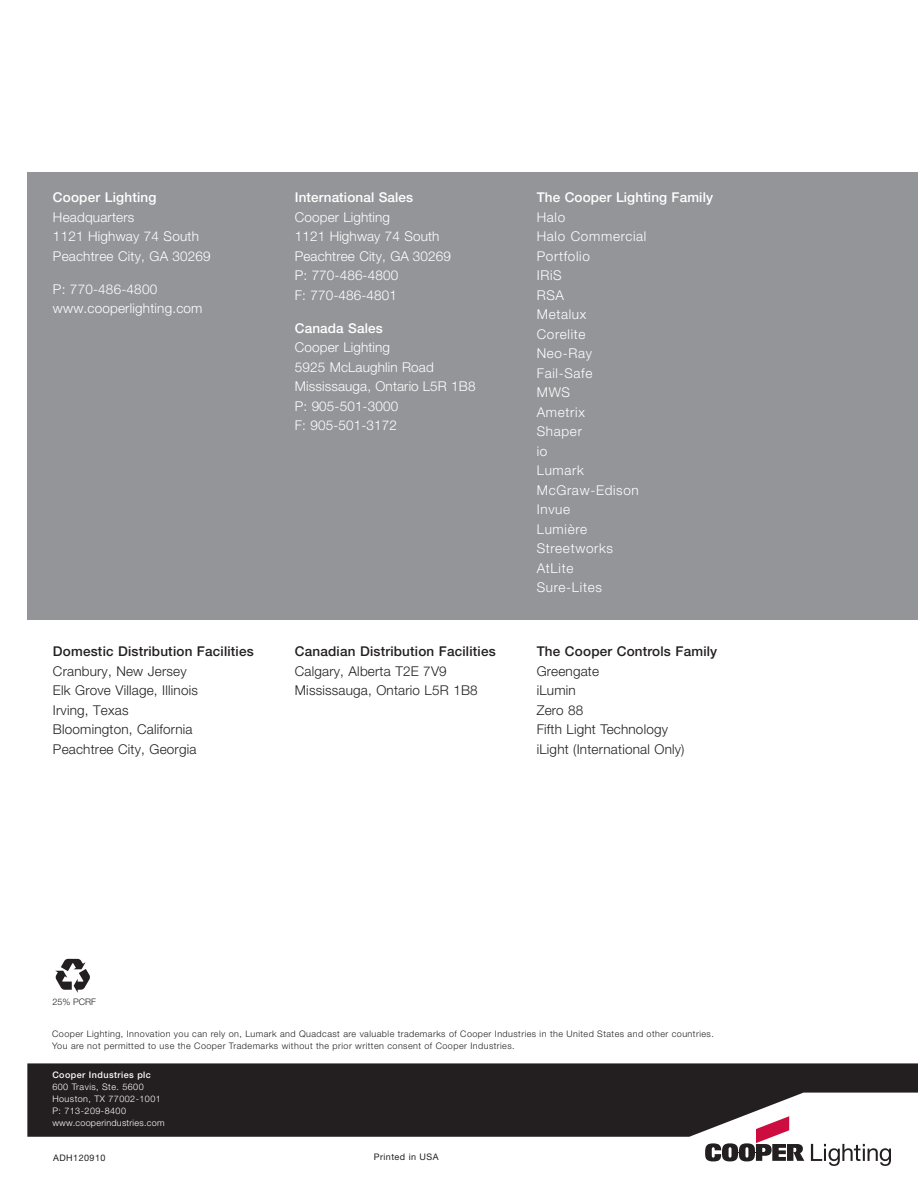
<style>
.page{position:relative;width:918px;height:1188px;background:#fff}
.page>*{position:absolute;margin:0;border:0;box-sizing:border-box;transform-origin:0 0}
.t1{font:300 13.5px "Helvetica Neue LT Std";letter-spacing:.015em;color:#fff}
.t2{font:300 13.5px "Helvetica Neue LT Std";letter-spacing:.015em;color:#231f20}
.t3{font:300 13.5px "Helvetica Neue LT Std";letter-spacing:.05em;color:#fff}
.t4{font:500 13.5px "Helvetica Neue LT Std";letter-spacing:.015em;color:#231f20}
.t5{font:500 13.5px "Helvetica Neue LT Std";letter-spacing:.01em;color:#fff}
.t6{font:300 9px/12px "Helvetica Neue LT Std";letter-spacing:.05em;color:#231f20}
.t7{font:300 9px "Helvetica Neue LT Std";letter-spacing:.05em;color:#fff}
.t8{font:300 9px "Helvetica Neue LT Std";letter-spacing:.03em;color:#fff}
.t9{font:9px "Helvetica Neue LT Std";letter-spacing:.05em;color:#231f20}
.t10{font:500 9px "Helvetica Neue LT Std";letter-spacing:.05em;color:#fff}
</style>
<div class="page">
<svg style="left:27px;top:1063px;width:891px;height:74px;background:#393536"></svg>
<svg style="left:705px;top:1116px;width:99px;height:45px"></svg>
<svg style="left:811px;top:1144px;width:80px;height:22px"></svg>
<svg style="left:55px;top:959px;width:35px;height:34px"></svg>
<div style="left:27px;top:173px;width:891px;height:447px;background:#939598"></div>
<p class="t5" style="left:53px;top:190px;width:105px">Cooper Lighting</p>
<p class="t1" style="left:53px;top:209px;width:83px">Headquarters</p>
<p class="t1" style="left:53px;top:228px;width:148px">1121 Highway 74 South</p>
<p class="t1" style="left:53px;top:248px;width:159px">Peachtree City, GA 30269</p>
<p class="t1" style="left:53px;top:281px;width:106px">P: 770-486-4800</p>
<p class="t1" style="left:53px;top:300px;width:151px">www.cooperlighting.com</p>
<p class="t4" style="left:53px;top:644px;width:202px">Domestic Distribution Facilities</p>
<p class="t2" style="left:53px;top:663px;width:135px">Cranbury, New Jersey</p>
<p class="t2" style="left:53px;top:682px;width:146px">Elk Grove Village, Illinois</p>
<p class="t2" style="left:53px;top:702px;width:77px">Irving, Texas</p>
<p class="t2" style="left:53px;top:721px;width:141px">Bloomington, California</p>
<p class="t2" style="left:53px;top:741px;width:145px">Peachtree City, Georgia</p>
<p class="t5" style="left:295px;top:190px;width:120px">International Sales</p>
<p class="t1" style="left:295px;top:209px;width:97px">Cooper Lighting</p>
<p class="t1" style="left:295px;top:228px;width:146px">1121 Highway 74 South</p>
<p class="t1" style="left:295px;top:248px;width:158px">Peachtree City, GA 30269</p>
<p class="t1" style="left:295px;top:267px;width:105px">P: 770-486-4800</p>
<p class="t1" style="left:295px;top:287px;width:104px">F: 770-486-4801</p>
<p class="t5" style="left:295px;top:320px;width:89px">Canada Sales</p>
<p class="t1" style="left:295px;top:339px;width:97px">Cooper Lighting</p>
<p class="t1" style="left:295px;top:359px;width:140px">5925 McLaughlin Road</p>
<p class="t1" style="left:295px;top:378px;width:182px">Mississauga, Ontario L5R 1B8</p>
<p class="t1" style="left:295px;top:398px;width:105px">P: 905-501-3000</p>
<p class="t1" style="left:295px;top:417px;width:104px">F: 905-501-3172</p>
<p class="t4" style="left:295px;top:644px;width:202px">Canadian Distribution Facilities</p>
<p class="t2" style="left:295px;top:663px;width:153px">Calgary, Alberta T2E 7V9</p>
<p class="t2" style="left:295px;top:682px;width:184px">Mississauga, Ontario L5R 1B8</p>
<p class="t5" style="left:537px;top:190px;width:178px">The Cooper Lighting Family</p>
<p class="t1" style="left:537px;top:209px;width:30px">Halo</p>
<p class="t3" style="left:537px;top:228px;width:111px">Halo Commercial</p>
<p class="t3" style="left:537px;top:248px;width:55px">Portfolio</p>
<p class="t1" style="left:537px;top:267px;width:27px">IRiS</p>
<p class="t1" style="left:537px;top:287px;width:29px">RSA</p>
<p class="t3" style="left:537px;top:306px;width:51px">Metalux</p>
<p class="t3" style="left:537px;top:326px;width:50px">Corelite</p>
<p class="t1" style="left:537px;top:345px;width:57px">Neo-Ray</p>
<p class="t3" style="left:537px;top:365px;width:57px">Fail-Safe</p>
<p class="t1" style="left:537px;top:384px;width:35px">MWS</p>
<p class="t3" style="left:537px;top:404px;width:50px">Ametrix</p>
<p class="t1" style="left:537px;top:423px;width:47px">Shaper</p>
<p class="t1" style="left:537px;top:443px;width:12px">io</p>
<p class="t1" style="left:537px;top:462px;width:49px">Lumark</p>
<p class="t3" style="left:537px;top:482px;width:104px">McGraw-Edison</p>
<p class="t1" style="left:537px;top:501px;width:35px">Invue</p>
<p class="t3" style="left:537px;top:521px;width:52px">Lumière</p>
<p class="t3" style="left:537px;top:540px;width:78px">Streetworks</p>
<p class="t1" style="left:537px;top:560px;width:38px">AtLite</p>
<p class="t3" style="left:537px;top:579px;width:67px">Sure-Lites</p>
<p class="t4" style="left:537px;top:644px;width:182px">The Cooper Controls Family</p>
<p class="t2" style="left:537px;top:663px;width:64px">Greengate</p>
<p class="t2" style="left:537px;top:682px;width:41px">iLumin</p>
<p class="t2" style="left:537px;top:702px;width:48px">Zero 88</p>
<p class="t2" style="left:537px;top:721px;width:133px">Fifth Light Technology</p>
<p class="t2" style="left:537px;top:741px;width:149px">iLight (International Only)</p>
<p class="t6" style="left:52px;top:995px;width:45px">25% PCRF</p>
<p class="t6" style="left:52px;top:1028px;width:663px">Cooper Lighting, Innovation you can rely on, Lumark and Quadcast are valuable trademarks of Cooper Industries in the United States and other countries.<br>You are not permitted to use the Cooper Trademarks without the prior written consent of Cooper Industries.</p>
<p class="t10" style="left:52px;top:1070px;width:100px">Cooper Industries plc</p>
<p class="t7" style="left:52px;top:1081px;width:93px">600 Travis, Ste. 5600</p>
<p class="t7" style="left:52px;top:1093px;width:110px">Houston, TX 77002-1001</p>
<p class="t7" style="left:52px;top:1105px;width:75px">P: 713-209-8400</p>
<p class="t8" style="left:52px;top:1117px;width:114px">www.cooperindustries.com</p>
<p class="t9" style="left:53px;top:1152px;width:54px">ADH120910</p>
<p class="t9" style="left:374px;top:1152px;width:66px">Printed in USA</p>
</div>
